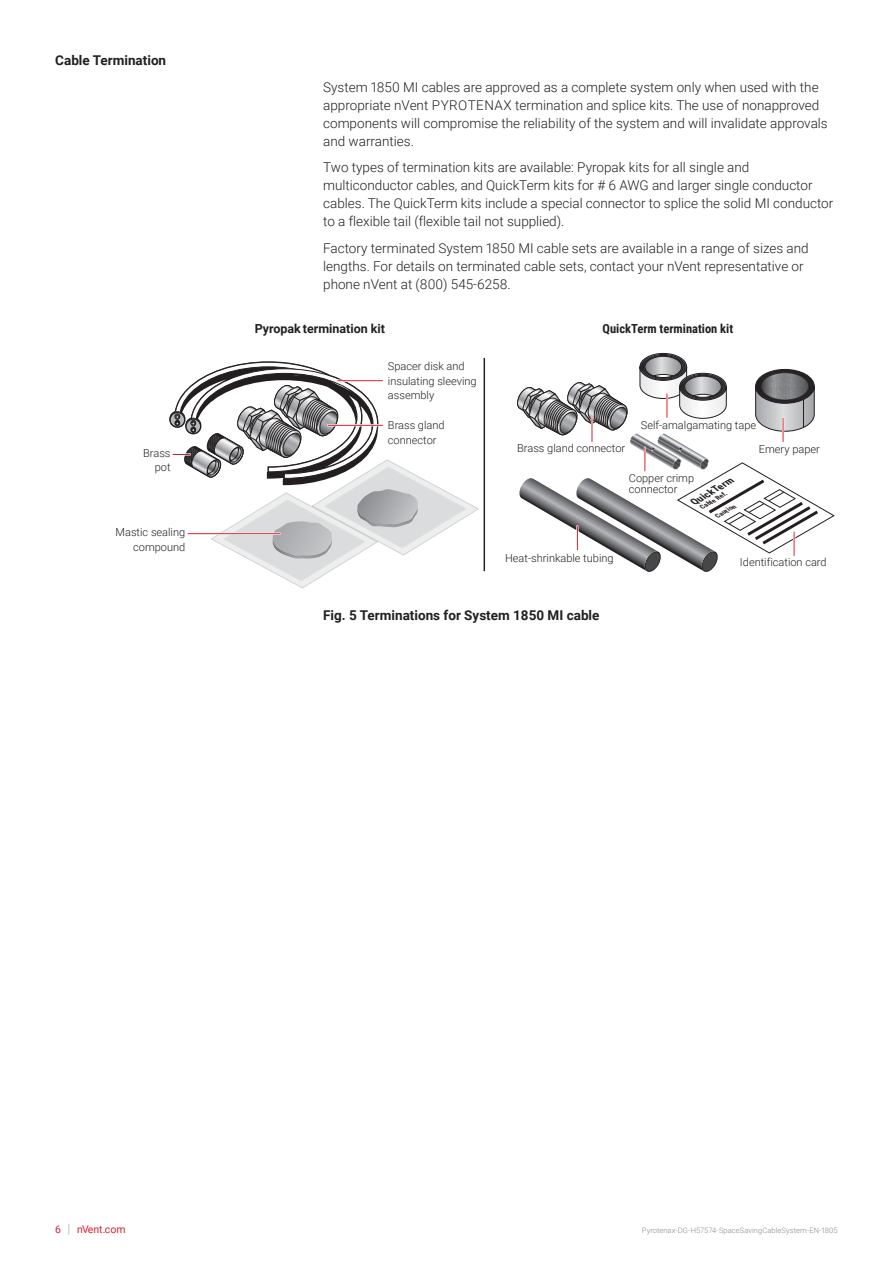
<style>
.page{position:relative;width:893px;height:1263px;background:#fff}
.page>*{position:absolute;margin:0;border:0;box-sizing:border-box;transform-origin:0 0}
.t1{font:300 13.5px/18px "Roboto";color:#231f20}
.t2{font:700 13.5px "Roboto";color:#231f20}
.t3{font:700 12.45px "Roboto Condensed";color:#231f20}
.t4{font:700 12.45px "Roboto";color:#231f20}
.t5{font:300 10.95px/14.1px "Roboto";color:#231f20}
.t6{font:10.5px "Roboto";color:#db2230}
.t7{font:italic 700 9.6px "Roboto Condensed";color:#231f20;scale:1.15 1}
.t8{font:300 7.5px "Roboto";letter-spacing:.01em;color:#868a8e}
.t9{font:italic 700 6.3px "Roboto Condensed";color:#231f20;scale:1.15 1}
.s1{font-weight:300;font-size:12.6px;color:#8f959e}
</style>
<div class="page">
<hr style="left:484px;top:358px;width:1px;height:213px;background:#231f20">
<svg style="left:169px;top:361px;width:310px;height:227px"></svg>
<hr style="left:328px;top:424px;width:54px;height:2px;background:#fff">
<hr style="left:328px;top:425px;width:54px;height:1px;background:#db2230">
<svg style="left:517px;top:353px;width:317px;height:219px"></svg>
<p class="t2" style="left:55px;top:51px;width:112px">Cable Termination</p>
<p class="t5" style="left:143px;top:445px;width:29px;text-align:right">Brass pot</p>
<p class="t5" style="left:116px;top:524px;width:71px;line-height:15px;text-align:right">Mastic sealing compound</p>
<p class="t1" style="left:323px;top:78px;width:506px">System 1850 MI cables are approved as a complete system only when used with the appropriate nVent PYROTENAX termination and splice kits. The use of nonapproved components will compromise the reliability of the system and will invalidate approvals and warranties.</p>
<p class="t1" style="left:323px;top:158px;width:512px">Two types of termination kits are available: Pyropak kits for all single and multiconductor cables, and QuickTerm kits for # 6 AWG and larger single conductor cables. The QuickTerm kits include a special connector to splice the solid MI conductor to a flexible tail (flexible tail not supplied).</p>
<p class="t1" style="left:323px;top:239px;width:487px">Factory terminated System 1850 MI cable sets are available in a range of sizes and lengths. For details on terminated cable sets, contact your nVent representative or phone nVent at (800) 545-6258.</p>
<p class="t4" style="left:255px;top:320px;width:132px">Pyropak termination kit</p>
<p class="t3" style="left:603px;top:320px;width:132px">QuickTerm termination kit</p>
<p class="t5" style="left:388px;top:359px;width:90px">Spacer disk and insulating sleeving assembly</p>
<p class="t5" style="left:388px;top:417px;width:58px;line-height:15px">Brass gland connector</p>
<p class="t5" style="left:517px;top:441px;width:109px">Brass gland connector</p>
<p class="t5" style="left:641px;top:418px;width:117px">Self-amalgamating tape</p>
<p class="t5" style="left:759px;top:441px;width:62px">Emery paper</p>
<p class="t5" style="left:629px;top:471px;width:67px;line-height:11.7px">Copper crimp connector</p>
<p class="t7" style="left:690px;top:496px;width:42px;rotate:-30deg">QuickTerm</p>
<p class="t9" style="left:699px;top:503px;width:28px;rotate:-30deg">Cable Ref.</p>
<p class="t9" style="left:715px;top:512px;width:21px;rotate:-30deg">Caution</p>
<p class="t5" style="left:505px;top:551px;width:110px">Heat-shrinkable tubing</p>
<p class="t5" style="left:740px;top:555px;width:88px">Identification card</p>
<p class="t2" style="left:323px;top:606px;width:278px">Fig. 5 Terminations for System 1850 MI cable</p>
<p class="t6" style="left:55px;top:1222px;width:72px">6 <span class="s1">|</span> nVent.com</p>
<p class="t8" style="left:642px;top:1225px;width:197px">Pyrotenax-DG-H57574-SpaceSavingCableSystem-EN-1805</p>
</div>
